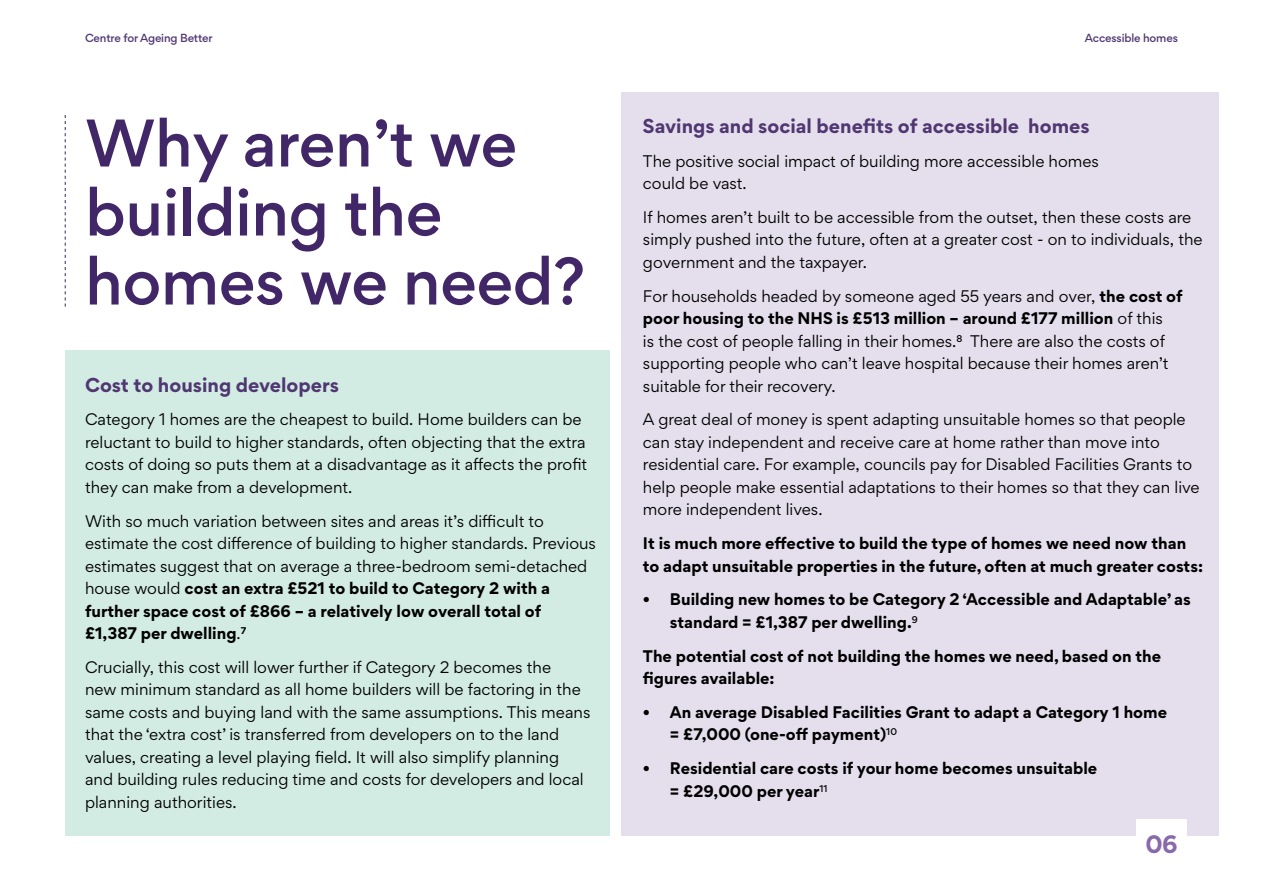
<style>
.page{position:relative;width:1263px;height:893px;background:#fff}
.page>*{position:absolute;margin:0;border:0;box-sizing:border-box;transform-origin:0 0}
.t1{font:500 60px/69px "Gordita";letter-spacing:-.01em;color:#422768}
.t2{font:700 22.5px "Gordita";color:#886aab}
.t3{font:700 18px "Gordita";color:#503771}
.t4{font:15px/22.5px "Gordita";color:#000}
.t5{font:700 15px/22.5px "Gordita";color:#000}
.t6{font:500 10.5px "Gordita";letter-spacing:-.015em;color:#503771}
.s1{font-weight:700}
</style>
<div class="page">
<div style="left:65px;top:350px;width:544px;height:485px;background:#d2ece3"></div>
<div style="left:621px;top:92px;width:597px;height:743px;background:#e5dfed"></div>
<svg style="left:65px;top:115px;width:1px;height:192px"></svg>
<div style="left:1136px;top:820px;width:51px;height:47px;background:#fff"></div>
<p class="t6" style="left:85px;top:30px;width:129px">Centre for Ageing Better</p>
<p class="t6" style="left:1085px;top:30px;width:95px">Accessible homes</p>
<h1 class="t1" style="left:85px;top:109px;width:501px">Why aren’t we building the homes we need?</h1>
<p class="t3" style="left:85px;top:370px;width:255px">Cost to housing developers</p>
<p class="t4" style="left:85px;top:408px;width:504px">Category 1 homes are the cheapest to build. Home builders can be reluctant to build to higher standards, often objecting that the extra costs of doing so puts them at a disadvantage as it affects the profit they can make from a development.</p>
<p class="t4" style="left:85px;top:509px;width:512px">With so much variation between sites and areas it’s difficult to estimate the cost difference of building to higher standards. Previous estimates suggest that on average a three-bedroom semi-detached house would <span class="s1">cost an extra £521 to build to Category 2 with a further space cost of £866 – a relatively low overall total of £1,387 per dwelling</span>.<sup>7</sup></p>
<p class="t4" style="left:85px;top:655px;width:507px">Crucially, this cost will lower further if Category 2 becomes the<br>new minimum standard as all home builders will be factoring in the same costs and buying land with the same assumptions. This means that the ‘extra cost’ is transferred from developers on to the land values, creating a level playing field. It will also simplify planning and building rules reducing time and costs for developers and local planning authorities.</p>
<p class="t3" style="left:643px;top:111px;width:448px">Savings and social benefits of accessible homes</p>
<p class="t4" style="left:643px;top:149px;width:457px">The positive social impact of building more accessible homes could be vast.</p>
<p class="t4" style="left:643px;top:205px;width:561px">If homes aren’t built to be accessible from the outset, then these costs are simply pushed into the future, often at a greater cost - on to individuals, the government and the taxpayer.</p>
<p class="t4" style="left:643px;top:284px;width:541px">For households headed by someone aged 55 years and over, <span class="s1">the cost of poor housing to the NHS is £513 million – around £177 million</span> of this<br>is the cost of people falling in their homes.<sup>8</sup> There are also the costs of supporting people who can’t leave hospital because their homes aren’t suitable for their recovery.</p>
<p class="t4" style="left:643px;top:408px;width:558px">A great deal of money is spent adapting unsuitable homes so that people can stay independent and receive care at home rather than move into residential care. For example, councils pay for Disabled Facilities Grants to help people make essential adaptations to their homes so that they can live more independent lives.</p>
<p class="t5" style="left:643px;top:532px;width:562px">It is much more effective to build the type of homes we need now than to adapt unsuitable properties in the future, often at much greater costs:</p>
<p class="t5" style="left:670px;top:588px;width:522px;text-indent:-27px">• Building new homes to be Category 2 ‘Accessible and Adaptable’ as standard = £1,387 per dwelling.<sup>9</sup></p>
<p class="t5" style="left:643px;top:644px;width:520px">The potential cost of not building the homes we need, based on the figures available:</p>
<p class="t5" style="left:670px;top:700px;width:499px;text-indent:-27px">• An average Disabled Facilities Grant to adapt a Category 1 home = £7,000 (one-off payment)<sup>10</sup></p>
<p class="t5" style="left:670px;top:757px;width:429px;text-indent:-27px">• Residential care costs if your home becomes unsuitable = £29,000 per year<sup>11</sup></p>
<h2 class="t2" style="left:1145px;top:827px;width:34px">06</h2>
</div>
